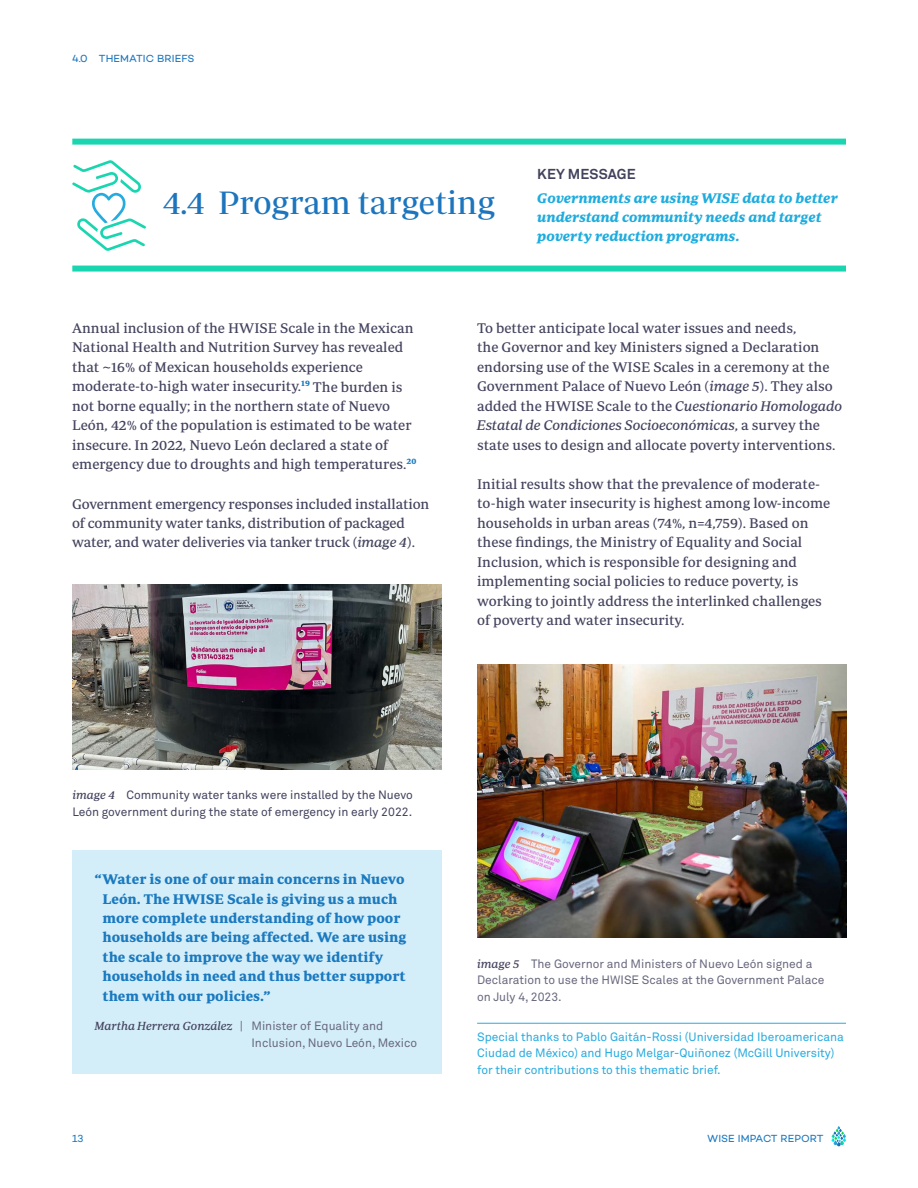
<style>
.page{position:relative;width:918px;height:1188px;background:#fff}
.page>*{position:absolute;margin:0;border:0;box-sizing:border-box;transform-origin:0 0}
.t1{font:33px "Periodico Display";color:#1c75bd}
.t2{font:14.25px/19.5px "Periodico Text";color:#44435e}
.t3{font:700 14.25px/19.5px "Periodico Text";color:#1a79bf}
.t4{font:italic 700 14.25px/19.5px "Periodico Text";color:#1eacde}
.t5{font:700 14.25px "Akkurat Pro";letter-spacing:.01em;color:#42425e}
.t6{font:12px/16.5px "Akkurat Pro";color:#68687e}
.t7{font:12px/16.5px "Akkurat Pro";color:#26abe0}
.t8{font:12px/16.5px "Akkurat Pro";color:#42425e}
.t9{font:10.5px "Campton";letter-spacing:.005em;color:#1a79bf}
.t10{font:10.5px "Campton";letter-spacing:.01em;color:#1c75bd}
.s1{font-style:italic;color:#42425e}
.s2{font-family:"Periodico Text";font-style:italic}
.s3{font-family:"Periodico Text";font-style:italic;color:#42425e}
</style>
<div class="page">
<svg style="left:831px;top:1126px;width:15px;height:20px"></svg>
<div style="left:72px;top:139px;width:774px;height:6px;background:#1ad6b0"></div>
<div style="left:72px;top:266px;width:774px;height:6px;background:#1ad6b0"></div>
<svg style="left:72px;top:160px;width:74px;height:91px"></svg>
<hr style="left:477px;top:1023px;width:369px;height:1px;background:#26abe0">
<img style="left:477px;top:664px;width:369px;height:274px">
<div style="left:72px;top:850px;width:369px;height:224px;background:#d4eef9"></div>
<img style="left:72px;top:585px;width:369px;height:184px">
<p class="t10" style="left:72px;top:52px;width:124px">4.0 THEMATIC BRIEFS</p>
<h1 class="t1" style="left:163px;top:184px;width:334px">4.4 Program targeting</h1>
<p class="t5" style="left:537px;top:165px;width:100px">KEY MESSAGE</p>
<p class="t4" style="left:537px;top:187px;width:302px">Governments are using WISE data to better understand community needs and target poverty reduction programs.</p>
<p class="t2" style="left:72px;top:318px;width:346px">Annual inclusion of the HWISE Scale in the Mexican National Health and Nutrition Survey has revealed that ~16% of Mexican households experience moderate-to-high water insecurity.<sup>19</sup> The burden is not borne equally; in the northern state of Nuevo León, 42% of the population is estimated to be water insecure. In 2022, Nuevo León declared a state of emergency due to droughts and high temperatures.<sup>20</sup></p>
<p class="t2" style="left:72px;top:494px;width:359px">Government emergency responses included installation of community water tanks, distribution of packaged water, and water deliveries via tanker truck (<span class="s1">image 4</span>).</p>
<p class="t2" style="left:477px;top:318px;width:367px">To better anticipate local water issues and needs,<br>the Governor and key Ministers signed a Declaration endorsing use of the WISE Scales in a ceremony at the Government Palace of Nuevo León (<span class="s1">image 5</span>). They also added the HWISE Scale to the <span class="s1">Cuestionario Homologado Estatal de Condiciones Socioeconómicas</span>, a survey the state uses to design and allocate poverty interventions.</p>
<p class="t2" style="left:477px;top:474px;width:355px">Initial results show that the prevalence of moderate&shy;to-high water insecurity is highest among low-income households in urban areas (74%, n=4,759). Based on these findings, the Ministry of Equality and Social Inclusion, which is responsible for designing and implementing social policies to reduce poverty, is working to jointly address the interlinked challenges of poverty and water insecurity.</p>
<p class="t8" style="left:72px;top:787px;width:342px"><span class="s2">image 4</span> Community water tanks were installed by the Nuevo<br>León government during the state of emergency in early 2022.</p>
<p class="t3" style="left:102px;top:869px;width:305px;text-indent:-8px">“Water is one of our main concerns in Nuevo León. The HWISE Scale is giving us a much more complete understanding of how poor households are being affected. We are using the scale to improve the way we identify households in need and thus better support them with our policies.”</p>
<p class="t6" style="left:251px;top:1018px;width:167px;text-indent:-157px"><span class="s3">Martha Herrera González</span> | Minister of Equality and<br>Inclusion, Nuevo León, Mexico</p>
<p class="t6" style="left:477px;top:956px;width:349px"><span class="s3">image 5</span> The Governor and Ministers of Nuevo León signed a<br>Declaration to use the HWISE Scales at the Government Palace on July 4, 2023.</p>
<p class="t7" style="left:477px;top:1028px;width:368px">Special thanks to Pablo Gaitán-Rossi (Universidad Iberoamericana<br>Ciudad de México) and Hugo Melgar-Quiñonez (McGill University) for their contributions to this thematic brief.</p>
<p class="t9" style="left:72px;top:1132px;width:13px">13</p>
<p class="t9" style="left:707px;top:1132px;width:118px">WISE IMPACT REPORT</p>
</div>
